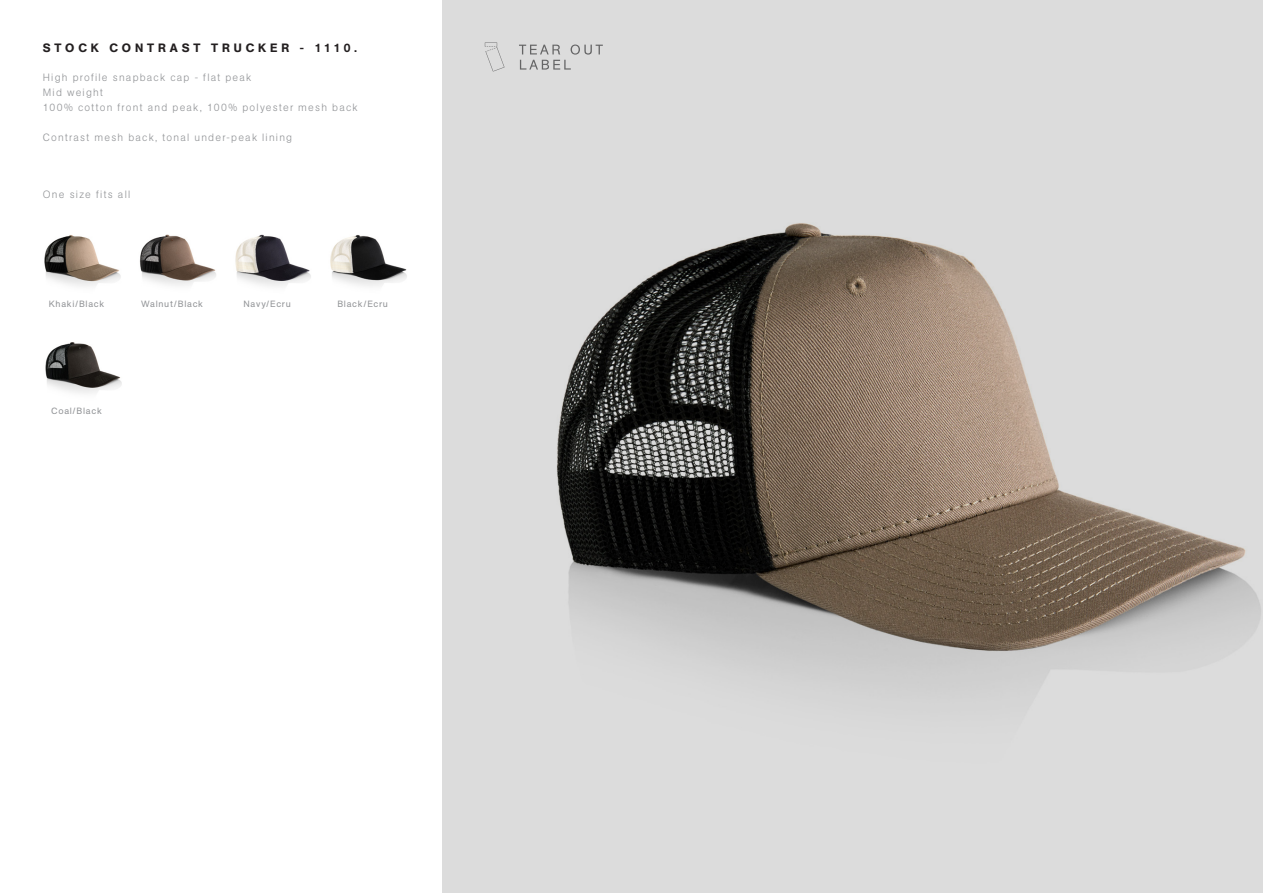
<style>
.page{position:relative;width:1263px;height:893px;background:#fff}
.page>*{position:absolute;margin:0;border:0;box-sizing:border-box;transform-origin:0 0}
.t1{font:500 12px "AG Book Pro";letter-spacing:.325em;color:#231f20}
.MEASUREMENTS{font:300 10.5px "AG Book Pro";letter-spacing:.115em;color:#939598}
.COLOUR_NAME{font:9px "AG Book Pro";letter-spacing:.075em;color:#939598}
</style>
<div class="page">
<img style="left:44px;top:234px;width:363px;height:52px">
<img style="left:442px;top:0;width:821px;height:893px">
<img style="left:45px;top:342px;width:77px;height:51px">
<p class="t1" style="left:43px;top:40px;width:316px">STOCK CONTRAST TRUCKER - 1110.</p>
<p class="MEASUREMENTS" style="left:43px;top:70px;width:210px">High profile snapback cap - flat peak</p>
<p class="MEASUREMENTS" style="left:43px;top:85px;width:62px">Mid weight</p>
<p class="MEASUREMENTS" style="left:43px;top:100px;width:316px">100% cotton front and peak, 100% polyester mesh back</p>
<p class="MEASUREMENTS" style="left:43px;top:130px;width:251px">Contrast mesh back, tonal under-peak lining</p>
<p class="MEASUREMENTS" style="left:43px;top:188px;width:89px">One size fits all</p>
<p class="COLOUR_NAME" style="left:49px;top:298px;width:57px">Khaki/Black</p>
<p class="COLOUR_NAME" style="left:141px;top:298px;width:63px">Walnut/Black</p>
<p class="COLOUR_NAME" style="left:243px;top:298px;width:49px">Navy/Ecru</p>
<p class="COLOUR_NAME" style="left:337px;top:298px;width:52px">Black/Ecru</p>
<p class="COLOUR_NAME" style="left:51px;top:405px;width:52px">Coal/Black</p>
</div>
